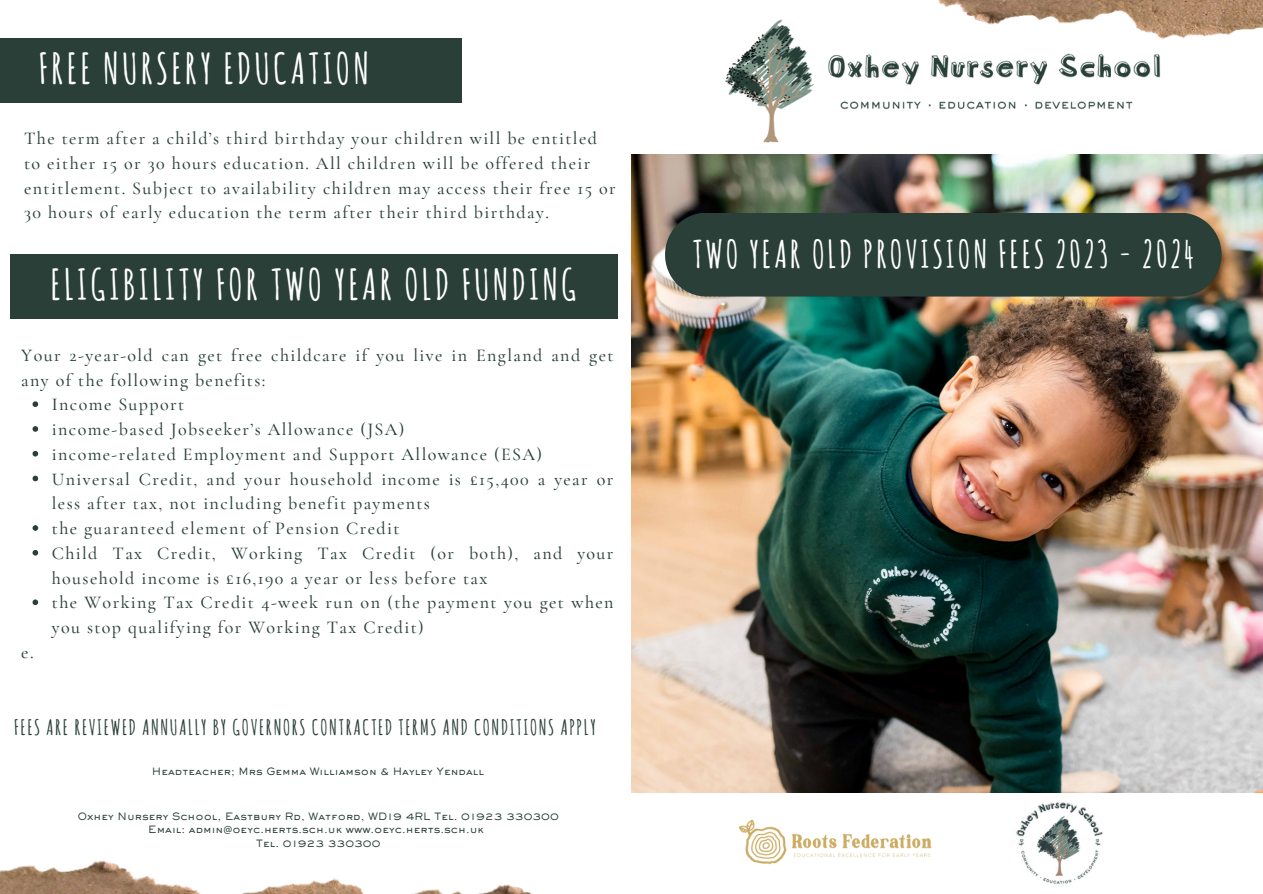
<style>
.page{position:relative;width:1263px;height:894px;background:#fff}
.page>*{position:absolute;margin:0;border:0;box-sizing:border-box;transform-origin:0 0}
.t1{font:700 42px "Amatic SC";letter-spacing:.08em;color:#fff}
.t2{font:700 37.5px "Amatic SC";letter-spacing:.08em;color:#fff}
.t3{font:700 21px "Amatic SC";letter-spacing:.075em;color:#293f38}
.t4{font:500 18px/24.8px "Cormorant Garamond";letter-spacing:.075em;color:#293f38}
.t5{font:9.9px "Sackers Gothic Medium AT";color:#293f38}
.s1{font-family:"Noto Sans"}
</style>
<div class="page">
<img style="left:631px;top:155px;width:632px;height:637px">
<img style="left:738px;top:819px;width:194px;height:46px">
<img style="left:938px;top:0;width:325px;height:35px">
<img style="left:665px;top:13px;width:557px;height:152px">
<img style="left:1016px;top:802px;width:87px;height:82px">
<div style="left:0;top:39px;width:461px;height:64px;background:#293f38"></div>
<div style="left:10px;top:254px;width:608px;height:65px;background:#293f38"></div>
<div style="left:665px;top:212px;width:556px;height:84px;background:#293f38"></div>
<img style="left:307px;top:878px;width:224px;height:15px">
<img style="left:0;top:860px;width:307px;height:33px">
<svg style="left:33px;top:401px;width:5px;height:6px"></svg>
<svg style="left:33px;top:426px;width:5px;height:5px"></svg>
<svg style="left:33px;top:451px;width:5px;height:5px"></svg>
<svg style="left:33px;top:475px;width:5px;height:6px"></svg>
<svg style="left:33px;top:525px;width:5px;height:5px"></svg>
<svg style="left:33px;top:550px;width:5px;height:5px"></svg>
<svg style="left:33px;top:599px;width:5px;height:6px"></svg>
<p class="t1" style="left:39px;top:41px;width:332px">FREE NURSERY EDUCATION</p>
<p class="t4" style="left:24px;top:126px;width:574px">The term after a child’s third birthday your children will be entitled</p>
<p class="t4" style="left:24px;top:151px;width:568px">to either 15 or 30 hours education. All children will be offered their</p>
<p class="t4" style="left:24px;top:175px;width:593px">entitlement. Subject to availability children may access their free 15 or<br>30 hours of early education the term after their third birthday.</p>
<p class="t1" style="left:50px;top:257px;width:528px">ELIGIBILITY FOR TWO YEAR OLD FUNDING</p>
<p class="t4" style="left:21px;top:342px;width:594px">Your 2-year-old can get free childcare if you live in England and get any of the following benefits:</p>
<p class="t4" style="left:21px;top:639px;width:14px">e.</p>
<p class="t4" style="left:52px;top:392px;width:134px">Income Support</p>
<p class="t4" style="left:52px;top:417px;width:354px">income-based Jobseeker’s Allowance (JSA)</p>
<p class="t4" style="left:52px;top:441px;width:492px">income-related Employment and Support Allowance (ESA)</p>
<p class="t4" style="left:52px;top:466px;width:563px">Universal Credit, and your household income is £15,400 a year or less after tax, not including benefit payments</p>
<p class="t4" style="left:52px;top:516px;width:349px">the guaranteed element of Pension Credit</p>
<p class="t4" style="left:52px;top:540px;width:563px">Child Tax Credit, Working Tax Credit (or both), and your household income is £16,190 a year or less before tax</p>
<p class="t4" style="left:52px;top:590px;width:563px">the Working Tax Credit 4-week run on (the payment you get when you stop qualifying for Working Tax Credit)</p>
<p class="t3" style="left:14px;top:713px;width:583px">FEES ARE REVIEWED ANNUALLY BY GOVERNORS CONTRACTED TERMS AND CONDITIONS APPLY</p>
<p class="t5" style="left:152px;top:765px;width:334px">Headteacher; Mrs Gemma Williamson &amp; Hayley Yendall</p>
<p class="t5" style="left:77px;top:810px;width:483px">Oxhey Nursery School, Eastbury Rd, Watford, WD19 4RL Tel. 01923 330300</p>
<p class="t5" style="left:148px;top:824px;width:337px">Email: admin<span class="s1">@</span>oeyc.herts.sch.uk www.oeyc.herts.sch.uk</p>
<p class="t5" style="left:256px;top:837px;width:126px">Tel. 01923 330300</p>
<p class="t2" style="left:693px;top:230px;width:503px">TWO YEAR OLD PROVISION FEES 2023 - 2024</p>
</div>
